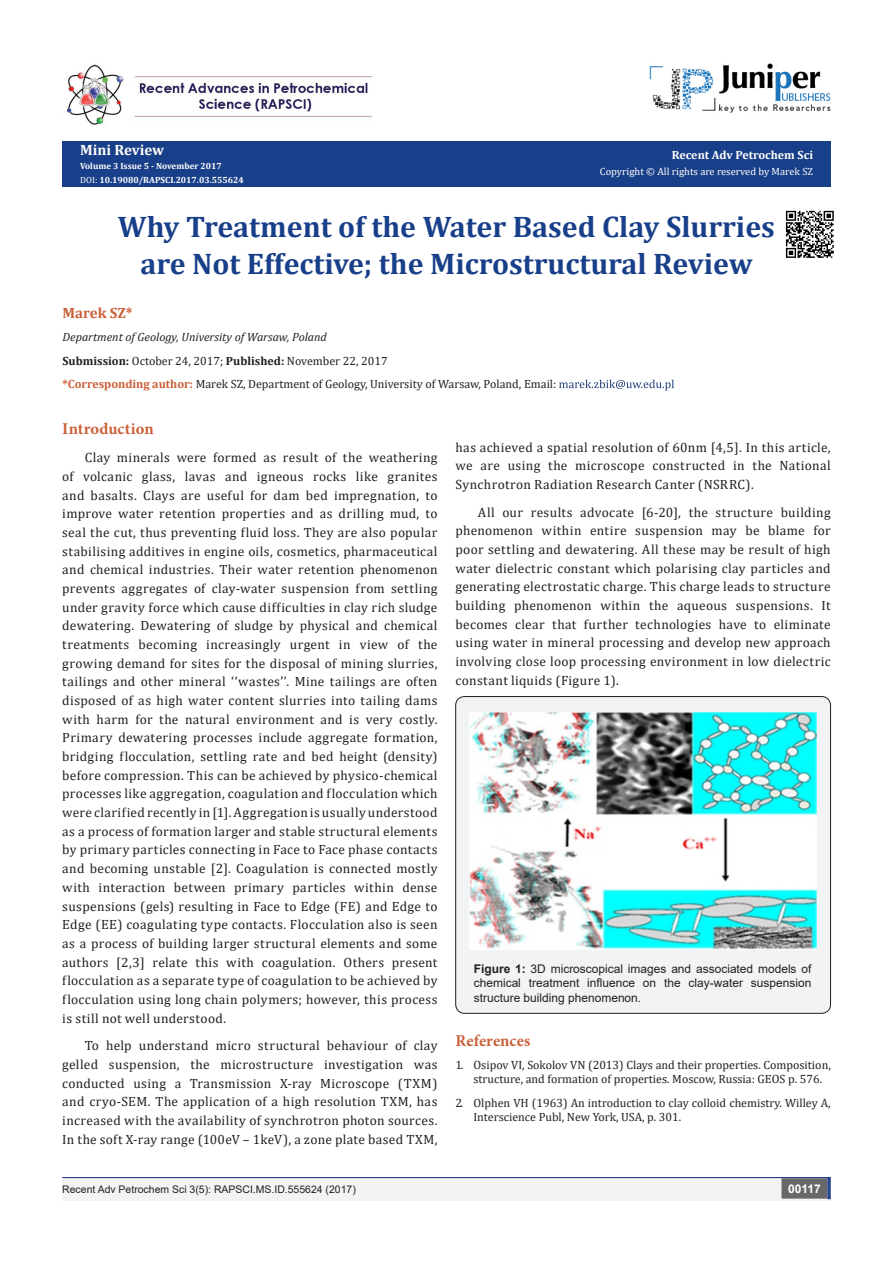
<style>
.page{position:relative;width:893px;height:1263px;background:#fff}
.page>*{position:absolute;margin:0;border:0;box-sizing:border-box;transform-origin:0 0}
.t1{font:700 29.85px "Cambria";color:#183f89}
.t2{font:700 16.5px "Minion Pro";letter-spacing:.005em;color:#ca5f37}
.t3{font:700 15px "Cambria";color:#fffefc}
.t4{font:700 15px "Cambria";color:#ca5f37}
.t5{font:13.5px/18.8px "Cambria";letter-spacing:.025em;color:#231f20;text-align:justify}
.t6{font:12px/14.4px "Cambria";color:#231f20}
.t7{font:12px/14.4px "Arial";color:#231f20;text-align:justify}
.t8{font:italic 12px "Cambria";color:#231f20}
.t9{font:700 12px "Cambria";color:#fffefc}
.t10{font:700 12px "Arial";color:#fff}
.t11{font:10.5px "Arial";color:#231f20}
.t12{font:10.5px "Cambria";color:#fffefc}
.t13{font:700 9px "Cambria";color:#fff}
.t14{font:700 9px "Cambria";color:#fffefc}
.s1{font-weight:400}
.s2{color:#fafafa}
.s3{font-weight:700}
.s4{font-weight:700;color:#ca5f37}
</style>
<div class="page">
<div style="left:62px;top:141px;width:769px;height:45px;background:#183f89"></div>
<svg style="left:559px;top:380px;width:115px;height:11px"></svg>
<img style="left:650px;top:63px;width:181px;height:50px">
<div style="left:62px;top:1177px;width:393px;height:24px;background:#f2f3f4"></div>
<div style="left:455px;top:1177px;width:376px;height:24px;background:#f2f3f4"></div>
<div style="left:782px;top:1179px;width:45px;height:19px;background:#68676a"></div>
<div style="left:781px;top:1178px;width:46px;height:20px;border:2px solid #68676a"></div>
<svg style="left:827px;top:1178px;width:4px;height:21px"></svg>
<hr style="left:62px;top:1177px;width:769px;height:1px;background:#253f8e">
<img style="left:62px;top:64px;width:310px;height:61px">
<div style="left:456px;top:696px;width:374px;height:317px;background:#f2f3f4;border-radius:9px"></div>
<div style="left:455px;top:696px;width:376px;height:317px;border:1px solid #231f20;border-radius:9px"></div>
<img style="left:469px;top:712px;width:348px;height:237px">
<img style="left:785px;top:210px;width:49px;height:48px">
<p class="t3" style="left:80px;top:139px;width:85px">Mini Review</p>
<p class="t14" style="left:80px;top:160px;width:143px">Volume 3 Issue 5 - November 2017</p>
<p class="t13" style="left:80px;top:174px;width:165px"><span class="s1">DOI:</span> 10.19080/RAPSCI.2017.03.555624</p>
<p class="t9" style="left:672px;top:147px;width:143px">Recent Adv Petrochem Sci</p>
<p class="t12" style="left:600px;top:165px;width:215px">Copyright © All rights are reserved by <span class="s2">Marek SZ</span></p>
<p class="t1" style="left:118px;top:206px;width:658px">Why Treatment of the Water Based Clay Slurries</p>
<p class="t1" style="left:140px;top:243px;width:614px">are Not Effective; the Microstructural Review</p>
<p class="t4" style="left:63px;top:302px;width:72px">Marek SZ*</p>
<p class="t8" style="left:63px;top:329px;width:266px">Department of Geology, University of Warsaw, Poland</p>
<p class="t6" style="left:63px;top:353px;width:327px"><span class="s3">Submission:</span> October 24, 2017; <span class="s3">Published:</span> November 22, 2017</p>
<p class="t6" style="left:63px;top:377px;width:495px"><span class="s4">*Corresponding author:</span> Marek SZ, Department of Geology, University of Warsaw, Poland, Email:</p>
<p class="t2" style="left:62px;top:418px;width:93px">Introduction</p>
<p class="t5" style="left:62px;top:448px;width:377px;text-indent:22px">Clay minerals were formed as result of the weathering of volcanic glass, lavas and igneous rocks like granites and basalts. Clays are useful for dam bed impregnation, to improve water retention properties and as drilling mud, to seal the cut, thus preventing fluid loss. They are also popular stabilising additives in engine oils, cosmetics, pharmaceutical and chemical industries. Their water retention phenomenon prevents aggregates of clay-water suspension from settling under gravity force which cause difficulties in clay rich sludge dewatering. Dewatering of sludge by physical and chemical treatments becoming increasingly urgent in view of the growing demand for sites for the disposal of mining slurries, tailings and other mineral ‘‘wastes’’. Mine tailings are often disposed of as high water content slurries into tailing dams with harm for the natural environment and is very costly.<br>Primary dewatering processes include aggregate formation, bridging flocculation, settling rate and bed height (density) before compression. This can be achieved by physico-chemical processes like aggregation, coagulation and flocculation which were clarified recently in [1]. Aggregation is usually understood as a process of formation larger and stable structural elements by primary particles connecting in Face to Face phase contacts and becoming unstable [2]. Coagulation is connected mostly with interaction between primary particles within dense suspensions (gels) resulting in Face to Edge (FE) and Edge to Edge (EE) coagulating type contacts. Flocculation also is seen as a process of building larger structural elements and some authors [2,3] relate this with coagulation. Others present flocculation as a separate type of coagulation to be achieved by flocculation using long chain polymers; however, this process is still not well understood.</p>
<p class="t5" style="left:62px;top:1036px;width:377px;text-indent:22px">To help understand micro structural behaviour of clay gelled suspension, the microstructure investigation was conducted using a Transmission X-ray Microscope (TXM) and cryo-SEM. The application of a high resolution TXM, has increased with the availability of synchrotron photon sources.<br>In the soft X-ray range (100eV – 1keV), a zone plate based TXM,</p>
<p class="t5" style="left:455px;top:438px;width:377px">has achieved a spatial resolution of 60nm [4,5]. In this article, we are using the microscope constructed in the National Synchrotron Radiation Research Canter (NSRRC).</p>
<p class="t5" style="left:455px;top:503px;width:377px;text-indent:22px">All our results advocate [6-20], the structure building phenomenon within entire suspension may be blame for poor settling and dewatering. All these may be result of high water dielectric constant which polarising clay particles and generating electrostatic charge. This charge leads to structure building phenomenon within the aqueous suspensions. It becomes clear that further technologies have to eliminate using water in mineral processing and develop new approach involving close loop processing environment in low dielectric constant liquids (Figure 1).</p>
<p class="t7" style="left:474px;top:961px;width:339px"><span class="s3">Figure 1:</span> 3D microscopical images and associated models of chemical treatment influence on the clay-water suspension structure building phenomenon.</p>
<p class="t2" style="left:455px;top:1029px;width:77px">References</p>
<p class="t6" style="left:473px;top:1058px;width:359px;text-indent:-18px">1. Osipov VI, Sokolov VN (2013) Clays and their properties. Composition, structure, and formation of properties. Moscow, Russia: GEOS p. 576.</p>
<p class="t6" style="left:473px;top:1095px;width:359px;text-indent:-18px">2. Olphen VH (1963) An introduction to clay colloid chemistry. Willey A,<br>Interscience Publ, New York, USA, p. 301.</p>
<p class="t11" style="left:62px;top:1182px;width:295px">Recent Adv Petrochem Sci 3(5): RAPSCI.MS.ID.555624 (2017)</p>
<p class="t10" style="left:788px;top:1180px;width:34px">00117</p>
</div>
